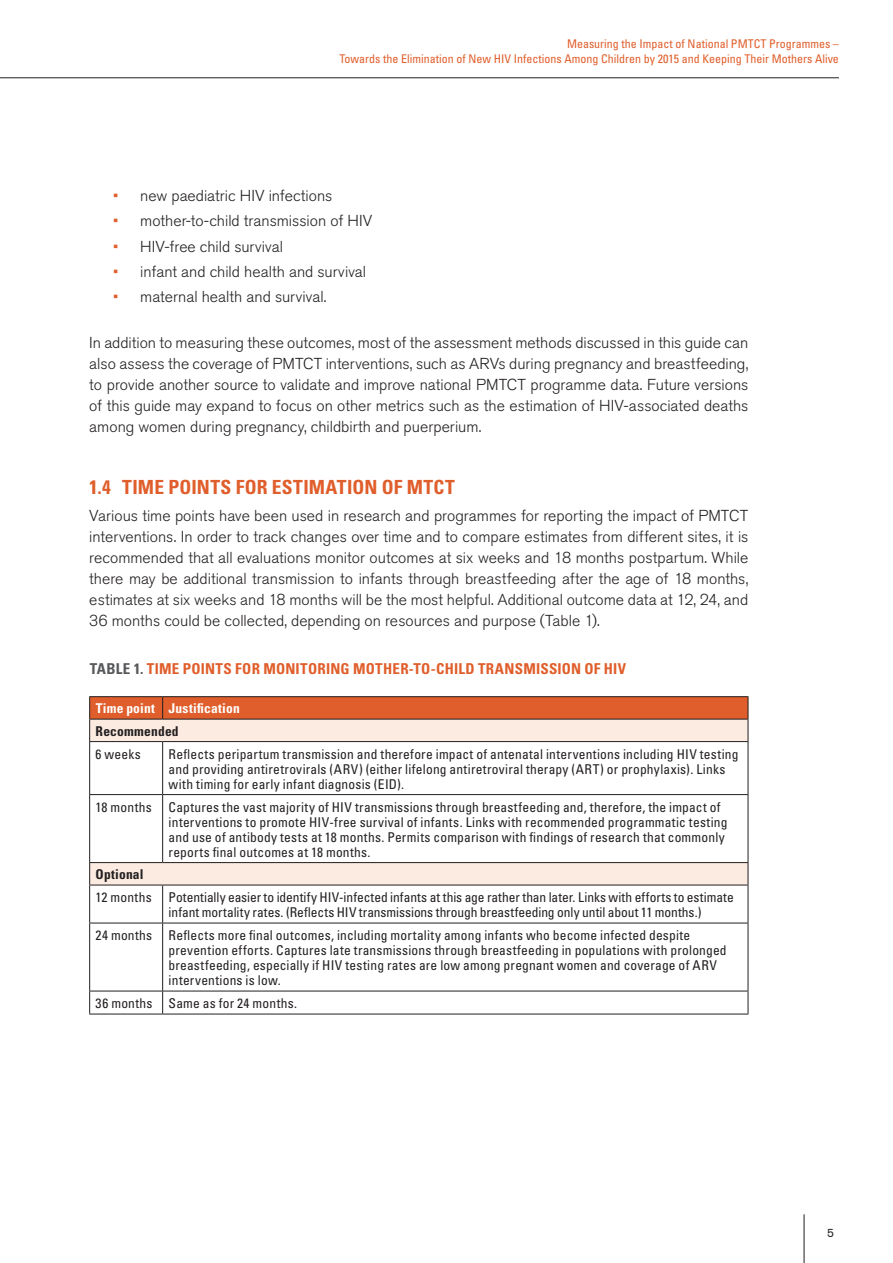
<style>
.page{position:relative;width:893px;height:1263px;background:#fff}
.page>*{position:absolute;margin:0;border:0;box-sizing:border-box;transform-origin:0 0}
.t1{font:700 condensed 19.5px "Univers";letter-spacing:.025em;color:#e05e2b}
.t2{font:300 15.75px/21px "Akzidenz Grotesk BQ";color:#231f20;text-align:justify}
.t3{font:700 condensed 15px "Univers";letter-spacing:.015em;color:#e05e2b}
.t4{font:condensed 13.5px/15px "Univers";letter-spacing:.015em;color:#231f20}
.t5{font:condensed 13.5px/15px "Univers";letter-spacing:-.005em;color:#231f20}
.t6{font:700 condensed 13.5px "Univers";letter-spacing:.02em;color:#fff}
.t7{font:700 condensed 13.5px "Univers";letter-spacing:.015em;color:#231f20}
.t8{font:condensed 12px/14.4px "Univers";color:#e05e2b;text-align:right}
.t9{font:12px "Akzidenz Grotesk BQ";color:#231f20}
.s1{color:#e05e2b}
.s2{color:#57585a}
</style>
<div class="page">
<hr style="left:0;top:78px;width:839px;height:1px;background:#231f20">
<hr style="left:804px;top:1214px;width:1px;height:49px;background:#231f20">
<svg style="left:90px;top:742px;width:658px;height:143px"></svg>
<hr style="left:89px;top:696px;width:74px;height:1px;background:#231f20">
<hr style="left:163px;top:696px;width:585px;height:1px;background:#231f20">
<svg style="left:89px;top:697px;width:660px;height:44px;background:#e7a082"></svg>
<hr style="left:89px;top:741px;width:74px;height:1px;background:#231f20">
<hr style="left:89px;top:742px;width:1px;height:52px;background:#231f20">
<hr style="left:163px;top:741px;width:585px;height:1px;background:#231f20">
<hr style="left:162px;top:742px;width:1px;height:52px;background:#231f20">
<hr style="left:748px;top:742px;width:1px;height:52px;background:#231f20">
<hr style="left:89px;top:795px;width:1px;height:67px;background:#231f20">
<hr style="left:162px;top:795px;width:1px;height:67px;background:#231f20">
<hr style="left:748px;top:795px;width:1px;height:67px;background:#231f20">
<hr style="left:89px;top:862px;width:74px;height:1px;background:#231f20">
<svg style="left:89px;top:863px;width:1px;height:22px"></svg>
<hr style="left:163px;top:862px;width:585px;height:1px;background:#231f20">
<svg style="left:748px;top:863px;width:1px;height:22px"></svg>
<hr style="left:89px;top:885px;width:74px;height:1px;background:#231f20">
<hr style="left:89px;top:885px;width:1px;height:38px;background:#231f20">
<hr style="left:163px;top:885px;width:585px;height:1px;background:#231f20">
<hr style="left:162px;top:885px;width:1px;height:38px;background:#231f20">
<hr style="left:748px;top:885px;width:1px;height:38px;background:#231f20">
<hr style="left:89px;top:923px;width:1px;height:68px;background:#231f20">
<hr style="left:162px;top:923px;width:1px;height:68px;background:#231f20">
<hr style="left:748px;top:923px;width:1px;height:68px;background:#231f20">
<svg style="left:89px;top:992px;width:1px;height:22px"></svg>
<svg style="left:162px;top:992px;width:1px;height:22px"></svg>
<svg style="left:748px;top:991px;width:1px;height:23px"></svg>
<hr style="left:89px;top:794px;width:74px;height:1px;background:#231f20">
<hr style="left:163px;top:794px;width:585px;height:1px;background:#231f20">
<hr style="left:89px;top:923px;width:74px;height:1px;background:#231f20">
<hr style="left:163px;top:923px;width:585px;height:1px;background:#231f20">
<hr style="left:89px;top:991px;width:74px;height:1px;background:#231f20">
<hr style="left:163px;top:991px;width:585px;height:1px;background:#231f20">
<hr style="left:89px;top:1014px;width:74px;height:1px;background:#231f20">
<hr style="left:163px;top:1014px;width:585px;height:1px;background:#231f20">
<p class="t8" style="left:339px;top:36px;width:501px">Measuring the Impact of National PMTCT Programmes –<br>Towards the Elimination of New HIV Infections Among Children by 2015 and Keeping Their Mothers Alive</p>
<p class="t2" style="left:113px;top:185px;width:221px"><span class="s1">•</span> new paediatric HIV infections</p>
<p class="t2" style="left:113px;top:211px;width:260px"><span class="s1">•</span> mother-to-child transmission of HIV</p>
<p class="t2" style="left:113px;top:236px;width:171px"><span class="s1">•</span> HIV-free child survival</p>
<p class="t2" style="left:113px;top:261px;width:254px"><span class="s1">•</span> infant and child health and survival</p>
<p class="t2" style="left:113px;top:286px;width:215px"><span class="s1">•</span> maternal health and survival.</p>
<p class="t2" style="left:89px;top:333px;width:661px">In addition to measuring these outcomes, most of the assessment methods discussed in this guide can also assess the coverage of PMTCT interventions, such as ARVs during pregnancy and breastfeeding, to provide another source to validate and improve national PMTCT programme data. Future versions of this guide may expand to focus on other metrics such as the estimation of HIV-associated deaths among women during pregnancy, childbirth and puerperium.</p>
<p class="t1" style="left:89px;top:475px;width:367px">1.4 TIME PO INTS FOR ESTIMATION OF MTCT</p>
<p class="t2" style="left:89px;top:506px;width:661px">Various time points have been used in research and programmes for reporting the impact of PMTCT interventions. In order to track changes over time and to compare estimates from different sites, it is recommended that all evaluations monitor outcomes at six weeks and 18 months postpartum. While there may be additional transmission to infants through breastfeeding after the age of 18 months, estimates at six weeks and 18 months will be the most helpful. Additional outcome data at 12, 24, and 36 months could be collected, depending on resources and purpose (Table 1).</p>
<p class="t3" style="left:90px;top:660px;width:185px"><span class="s2">TABLE 1.</span> TIME POINTS FOR MON</p>
<p class="t3" style="left:296px;top:660px;width:69px">ITORING MOT</p>
<p class="t3" style="left:383px;top:660px;width:229px">HER-TO-CHILD TRANSMISSION OF HIV</p>
<p class="t6" style="left:96px;top:700px;width:146px">TIME POINT JUSTIFICATION</p>
<p class="t7" style="left:96px;top:722px;width:85px">RECOMMENDED</p>
<p class="t4" style="left:96px;top:746px;width:47px">6 weeks</p>
<p class="t4" style="left:169px;top:746px;width:571px">Reflects peripartum transmission and therefore impact of antenatal interventions including HIV testing and providing antiretrovirals (ARV) (either lifelong antiretroviral therapy (ART) or prophylaxis). Links with timing for early infant diagnosis (EID).</p>
<p class="t4" style="left:169px;top:799px;width:560px;text-indent:-73px">18 months Captures the vast majority of HIV transmissions through breastfeeding and, therefore, the impact of interventions to promote HIV-free survival of infants. Links with recommended programmatic testing and use of antibody tests at 18 months. Permits comparison with findings of research that commonly reports final outcomes at 18 months.</p>
<p class="t7" style="left:96px;top:866px;width:49px">OPTIONAL</p>
<p class="t5" style="left:169px;top:889px;width:567px;text-indent:-73px">12 months Potentially easier to identify HIV-infected infants at this age rather than later. Links with efforts to estimate infant mortality rates. (Reflects HIV transmissions through breastfeeding only until about 11 months.)</p>
<p class="t4" style="left:169px;top:927px;width:560px;text-indent:-73px">24 months Reflects more final outcomes, including mortality among infants who become infected despite prevention efforts. Captures late transmissions through breastfeeding in populations with prolonged breastfeeding, especially if HIV testing rates are low among pregnant women and coverage of ARV interventions is low.</p>
<p class="t4" style="left:96px;top:995px;width:203px">36 months Same as for 24 months.</p>
<p class="t9" style="left:827px;top:1225px;width:8px">5</p>
</div>
